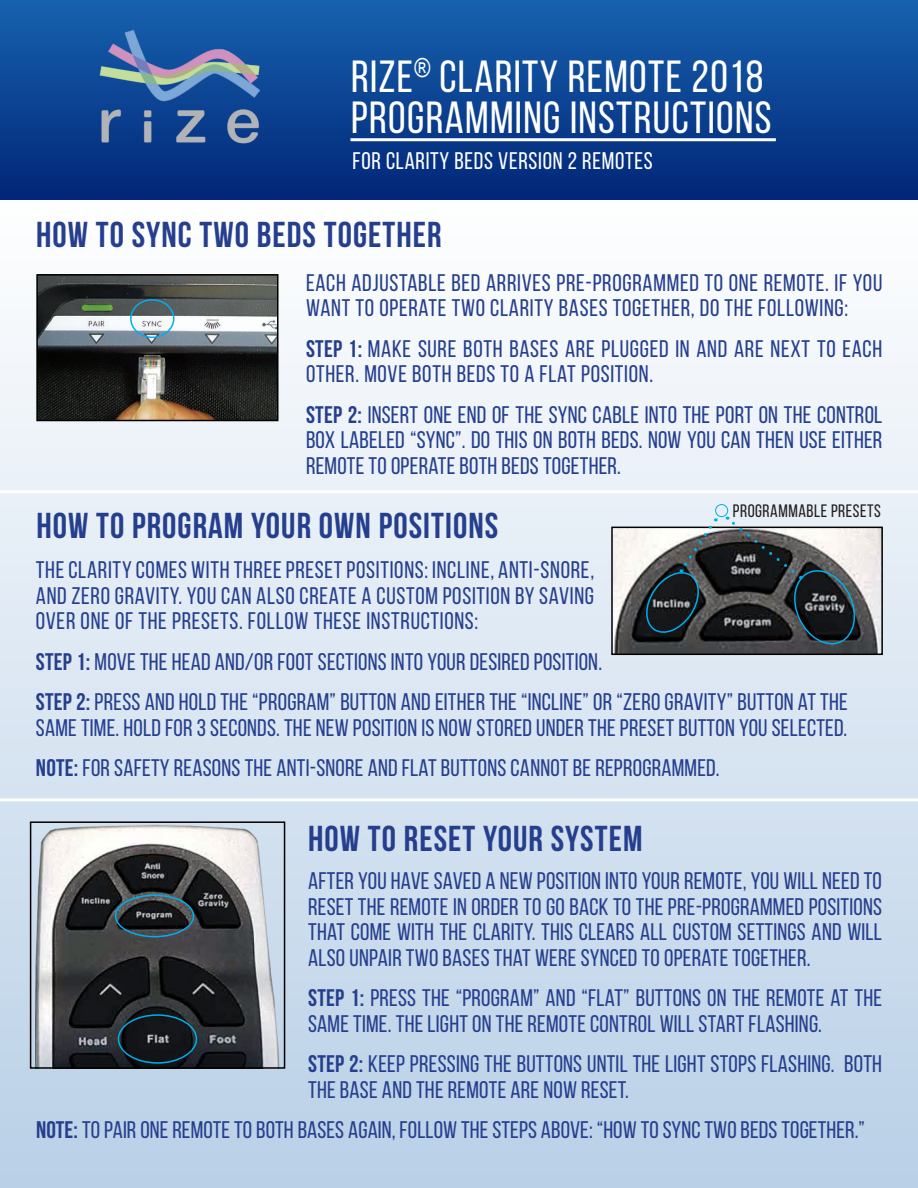
<style>
.page{position:relative;width:918px;height:1188px;background:#fff}
.page>*{position:absolute;margin:0;border:0;box-sizing:border-box;transform-origin:0 0}
.t1{font:45px "Bebas Neue";letter-spacing:.03em;color:#fff}
.t2{font:700 36px "Bebas Neue";letter-spacing:.03em;color:#253f8e}
.t3{font:24px/25.5px "Bebas Neue";letter-spacing:.01em;color:#253f8e;text-align:justify}
.t4{font:24px/25.5px "Bebas Neue";letter-spacing:.03em;color:#253f8e}
.t5{font:24px "Bebas Neue";letter-spacing:.03em;color:#fff}
.t6{font:18px "Bebas Neue";letter-spacing:.03em;color:#231f20}
.s1{font-weight:700}
</style>
<div class="page">
<div style="left:0;top:0;width:918px;height:200px;background:linear-gradient(to bottom,#1662ae,#022678)"></div>
<hr style="left:350px;top:138px;width:426px;height:3px;background:#fff">
<div style="left:0;top:200px;width:918px;height:988px;background:linear-gradient(to bottom,#fefefe,#b9d0e7)"></div>
<img style="left:39px;top:277px;width:236px;height:141px">
<div style="left:36px;top:274px;width:242px;height:147px;border:2px solid #000"></div>
<div style="left:130px;top:299px;width:44px;height:39px;border:2px solid #00aeef;border-radius:50%"></div>
<hr style="left:0;top:798px;width:918px;height:3px;background:#fff">
<img style="left:76px;top:24px;width:202px;height:141px">
<img style="left:614px;top:530px;width:266px;height:122px">
<div style="left:611px;top:527px;width:272px;height:128px;border:2px solid #000"></div>
<hr style="left:0;top:490px;width:918px;height:3px;background:#fff">
<img style="left:36px;top:824px;width:246px;height:242px">
<div style="left:115px;top:894px;width:79px;height:43px;border:2px solid #00aeef;border-radius:50%"></div>
<div style="left:118px;top:1014px;width:79px;height:50px;border:2px solid #00aeef;border-radius:50%"></div>
<div style="left:715px;top:504px;width:13px;height:13px;border:1px solid #00aeef;border-radius:50%"></div>
<svg style="left:727px;top:517px;width:132px;height:131px;background:#565a5c"></svg>
<svg style="left:642px;top:518px;width:74px;height:120px;background:#5b6264"></svg>
<div style="left:30px;top:821px;width:255px;height:248px;border:2px solid #000"></div>
<p class="t1" style="left:351px;top:52px;width:414px">RIZE<sup>®</sup> CLARITY REMOTE 2018</p>
<p class="t1" style="left:351px;top:93px;width:422px">PROGRAMMING INSTRUCTIONS</p>
<p class="t5" style="left:352px;top:148px;width:302px">FOR CLARITY BEDS VERSION 2 REMOTES</p>
<p class="t2" style="left:36px;top:215px;width:407px">HOW TO SYNC TWO BEDS TOGETHER</p>
<p class="t4" style="left:306px;top:269px;width:578px">EACH ADJUSTABLE BED ARRIVES PRE-PROGRAMMED TO ONE REMOTE. IF YOU<br>WANT TO OPERATE TWO CLARITY BASES TOGETHER, DO THE FOLLOWING:</p>
<p class="t4" style="left:306px;top:335px;width:578px"><span class="s1">STEP 1:</span> MAKE SURE BOTH BASES ARE PLUGGED IN AND ARE NEXT TO EACH<br>OTHER. MOVE BOTH BEDS TO A FLAT POSITION.</p>
<p class="t3" style="left:306px;top:401px;width:578px"><span class="s1">STEP 2:</span> INSERT ONE END OF THE SYNC CABLE INTO THE PORT ON THE CONTROL BOX LABELED “SYNC”. DO THIS ON BOTH BEDS. NOW YOU CAN THEN USE EITHER REMOTE TO OPERATE BOTH BEDS TOGETHER.</p>
<p class="t2" style="left:36px;top:506px;width:463px">HOW TO PROGRAM YOUR OWN POSITIONS</p>
<p class="t3" style="left:36px;top:557px;width:560px">THE CLARITY COMES WITH THREE PRESET POSITIONS: INCLINE, ANTI-SNORE, AND ZERO GRAVITY. YOU CAN ALSO CREATE A CUSTOM POSITION BY SAVING OVER ONE OF THE PRESETS. FOLLOW THESE INSTRUCTIONS:</p>
<p class="t3" style="left:36px;top:648px;width:568px"><span class="s1">STEP 1:</span> MOVE THE HEAD AND/OR FOOT SECTIONS INTO YOUR DESIRED POSITION.</p>
<p class="t3" style="left:36px;top:689px;width:813px"><span class="s1">STEP 2:</span> PRESS AND HOLD THE “PROGRAM” BUTTON AND EITHER THE “INCLINE” OR “ZERO GRAVITY” BUTTON AT THE<br>SAME TIME. HOLD FOR 3 SECONDS. THE NEW POSITION IS NOW STORED UNDER THE PRESET BUTTON YOU SELECTED.</p>
<p class="t3" style="left:36px;top:755px;width:685px"><span class="s1">NOTE:</span> FOR SAFETY REASONS THE ANTI-SNORE AND FLAT BUTTONS CANNOT BE REPROGRAMMED.</p>
<p class="t6" style="left:733px;top:501px;width:150px">PROGRAMMABLE PRESETS</p>
<p class="t2" style="left:308px;top:819px;width:336px">HOW TO RESET YOUR SYSTEM</p>
<p class="t3" style="left:308px;top:868px;width:575px">AFTER YOU HAVE SAVED A NEW POSITION INTO YOUR REMOTE, YOU WILL NEED TO RESET THE REMOTE IN ORDER TO GO BACK TO THE PRE-PROGRAMMED POSITIONS THAT COME WITH THE CLARITY. THIS CLEARS ALL CUSTOM SETTINGS AND WILL ALSO UNPAIR TWO BASES THAT WERE SYNCED TO OPERATE TOGETHER.</p>
<p class="t3" style="left:308px;top:985px;width:575px"><span class="s1">STEP 1:</span> PRESS THE “PROGRAM” AND “FLAT” BUTTONS ON THE REMOTE AT THE<br>SAME TIME. THE LIGHT ON THE REMOTE CONTROL WILL START FLASHING.</p>
<p class="t3" style="left:308px;top:1051px;width:575px"><span class="s1">STEP 2:</span> KEEP PRESSING THE BUTTONS UNTIL THE LIGHT STOPS FLASHING. BOTH<br>THE BASE AND THE REMOTE ARE NOW RESET.</p>
<p class="t3" style="left:36px;top:1117px;width:831px"><span class="s1">NOTE:</span> TO PAIR ONE REMOTE TO BOTH BASES AGAIN, FOLLOW THE STEPS ABOVE: “HOW TO SYNC TWO BEDS TOGETHER.”</p>
</div>
